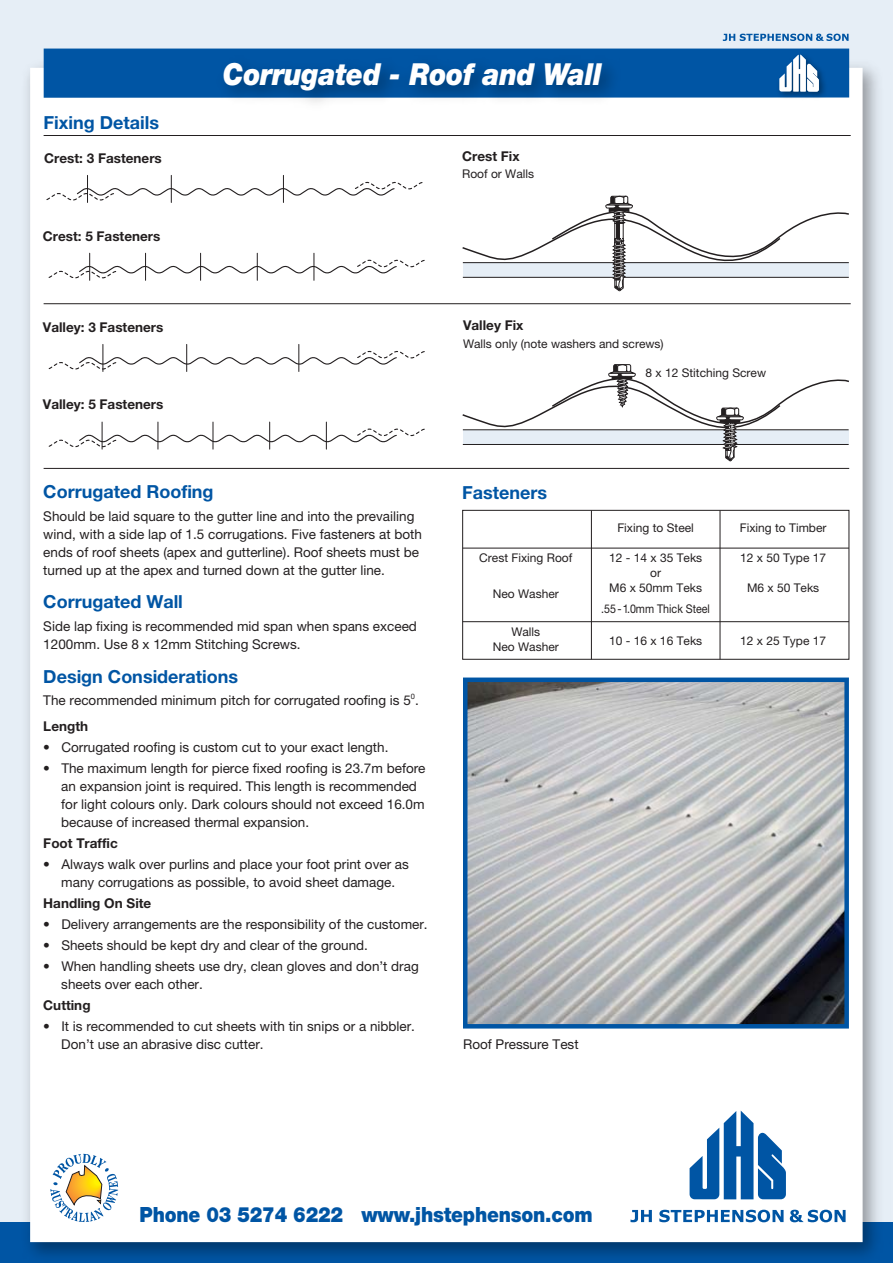
<style>
.page{position:relative;width:893px;height:1263px;background:#e6eef6}
.page>*{position:absolute;margin:0;border:0;box-sizing:border-box;transform-origin:0 0}
.t1{font:italic 900 30.45px "Helvetica Neue";letter-spacing:-.01em;color:#fff;scale:.9 1}
.t2{font:900 21px "Helvetica Neue";letter-spacing:-.01em;color:#0055a4;scale:.9 1}
.t3{font:700 18px "Helvetica Neue";color:#0055a4}
.t4{font:13.5px/18px "Helvetica Neue";color:#231f20}
.t5{font:700 13.5px "Helvetica Neue";color:#231f20}
.t6{font:12px/15px "Helvetica Neue";color:#231f20;text-align:center}
.t7{font:12px "Helvetica Neue";color:#231f20;scale:.89 1}
.s1{font-weight:700}
</style>
<div class="page">
<div style="left:0;top:1222px;width:893px;height:41px;background:#0055a4"></div>
<img style="left:27px;top:53px;width:850px;height:1203px">
<div style="left:30px;top:68px;width:833px;height:1174px;background:#fff"></div>
<div style="left:44px;top:49px;width:805px;height:49px;background:#0055a4"></div>
<img style="left:816px;top:69px;width:13px;height:29px">
<img style="left:802px;top:92px;width:14px;height:6px">
<img style="left:774px;top:92px;width:28px;height:6px">
<svg style="left:779px;top:54px;width:40px;height:38px"></svg>
<img style="left:209px;top:48px;width:420px;height:55px">
<hr style="left:44px;top:303px;width:807px;height:1px;background:#231f20">
<hr style="left:44px;top:468px;width:805px;height:1px;background:#231f20">
<hr style="left:44px;top:135px;width:807px;height:1px;background:#231f20">
<svg style="left:462px;top:195px;width:387px;height:97px"></svg>
<svg style="left:46px;top:175px;width:377px;height:27px"></svg>
<svg style="left:48px;top:253px;width:377px;height:27px"></svg>
<svg style="left:48px;top:344px;width:377px;height:27px"></svg>
<svg style="left:48px;top:422px;width:377px;height:27px"></svg>
<img style="left:468px;top:682px;width:376px;height:341px">
<div style="left:463px;top:677px;width:386px;height:351px;border:4px solid #0055a4"></div>
<hr style="left:463px;top:548px;width:386px;height:1px;background:#231f20">
<div style="left:462px;top:510px;width:387px;height:150px;border:1px solid #231f20"></div>
<hr style="left:720px;top:510px;width:1px;height:149px;background:#231f20">
<hr style="left:591px;top:510px;width:1px;height:149px;background:#231f20">
<hr style="left:463px;top:621px;width:386px;height:1px;background:#231f20">
<svg style="left:462px;top:364px;width:387px;height:98px"></svg>
<hr style="left:612px;top:376px;width:20px;height:3px;background:#231f20">
<svg style="left:723px;top:34px;width:126px;height:7px"></svg>
<svg style="left:50px;top:1154px;width:68px;height:68px"></svg>
<svg style="left:690px;top:1110px;width:96px;height:89px"></svg>
<svg style="left:630px;top:1210px;width:22px;height:12px"></svg>
<svg style="left:659px;top:1210px;width:125px;height:12px"></svg>
<svg style="left:790px;top:1210px;width:56px;height:12px"></svg>
<h3 class="t3" style="left:43px;top:112px;width:117px">Fixing Details</h3>
<p class="t5" style="left:44px;top:150px;width:119px">Crest: 3 Fasteners</p>
<p class="t5" style="left:43px;top:227px;width:119px">Crest: 5 Fasteners</p>
<p class="t5" style="left:43px;top:319px;width:122px">Valley: 3 Fasteners</p>
<p class="t5" style="left:43px;top:396px;width:122px">Valley: 5 Fasteners</p>
<h1 class="t1" style="left:223px;top:55px;width:422px">Corrugated - Roof and Wall</h1>
<p class="t5" style="left:462px;top:147px;width:59px">Crest Fix</p>
<p class="t6" style="left:462px;top:166px;width:73px">Roof or Walls</p>
<p class="t5" style="left:463px;top:317px;width:62px">Valley Fix</p>
<p class="t6" style="left:463px;top:336px;width:202px">Walls only (note washers and screws)</p>
<p class="t6" style="left:645px;top:365px;width:122px">8 x 12 Stitching Screw</p>
<h3 class="t3" style="left:43px;top:481px;width:172px">Corrugated Roofing</h3>
<p class="t4" style="left:43px;top:507px;width:380px">Should be laid square to the gutter line and into the prevailing wind, with a side lap of 1.5 corrugations. Five fasteners at both ends of roof sheets (apex and gutterline). Roof sheets must be turned up at the apex and turned down at the gutter line.</p>
<h3 class="t3" style="left:43px;top:591px;width:141px">Corrugated Wall</h3>
<p class="t4" style="left:43px;top:617px;width:375px">Side lap fixing is recommended mid span when spans exceed<br>1200mm. Use 8 x 12mm Stitching Screws.</p>
<h3 class="t3" style="left:43px;top:665px;width:196px">Design Considerations</h3>
<p class="t4" style="left:43px;top:687px;width:377px;line-height:25.5px">The recommended minimum pitch for corrugated roofing is 5<sup>0</sup>.<br><span class="s1">Length</span></p>
<p class="t4" style="left:43px;top:738px;width:347px">• Corrugated roofing is custom cut to your exact length.</p>
<p class="t4" style="left:61px;top:759px;width:366px;text-indent:-18px">• The maximum length for pierce fixed roofing is 23.7m before an expansion joint is required. This length is recommended for light colours only. Dark colours should not exceed 16.0m because of increased thermal expansion.</p>
<p class="t5" style="left:43px;top:834px;width:76px">Foot Traffic</p>
<p class="t4" style="left:43px;top:855px;width:367px;text-align:center">• Always walk over purlins and place your foot print over as many corrugations as possible, to avoid sheet damage.</p>
<p class="t5" style="left:43px;top:894px;width:109px">Handling On Site</p>
<p class="t4" style="left:43px;top:915px;width:386px">• Delivery arrangements are the responsibility of the customer.</p>
<p class="t4" style="left:43px;top:936px;width:326px">• Sheets should be kept dry and clear of the ground.</p>
<p class="t4" style="left:61px;top:957px;width:359px;text-indent:-18px">• When handling sheets use dry, clean gloves and don’t drag sheets over each other.</p>
<p class="t5" style="left:43px;top:996px;width:49px">Cutting</p>
<p class="t4" style="left:61px;top:1017px;width:355px;text-indent:-18px">• It is recommended to cut sheets with tin snips or a nibbler.<br>Don’t use an abrasive disc cutter.</p>
<h3 class="t3" style="left:462px;top:481px;width:87px">Fasteners</h3>
<p class="t6" style="left:617px;top:520px;width:78px">Fixing to Steel</p>
<p class="t6" style="left:740px;top:520px;width:88px">Fixing to Timber</p>
<p class="t6" style="left:479px;top:550px;width:95px">Crest Fixing Roof</p>
<p class="t6" style="left:609px;top:550px;width:95px">12 - 14 x 35 Teks</p>
<p class="t6" style="left:740px;top:550px;width:88px">12 x 50 Type 17</p>
<p class="t6" style="left:650px;top:565px;width:12px">or</p>
<p class="t6" style="left:493px;top:586px;width:67px">Neo Washer</p>
<p class="t6" style="left:609px;top:580px;width:94px">M6 x 50mm Teks</p>
<p class="t6" style="left:747px;top:580px;width:74px">M6 x 50 Teks</p>
<p class="t7" style="left:601px;top:602px;width:124px">.55-1.0mm Thick Steel</p>
<p class="t6" style="left:493px;top:624px;width:67px">Walls<br>Neo Washer</p>
<p class="t6" style="left:609px;top:633px;width:95px">10 - 16 x 16 Teks</p>
<p class="t6" style="left:740px;top:633px;width:88px">12 x 25 Type 17</p>
<p class="t4" style="left:463px;top:1035px;width:117px">Roof Pressure Test</p>
<h2 class="t2" style="left:140px;top:1202px;width:505px">Phone 03 5274 6222 www.jhstephenson.com</h2>
</div>
